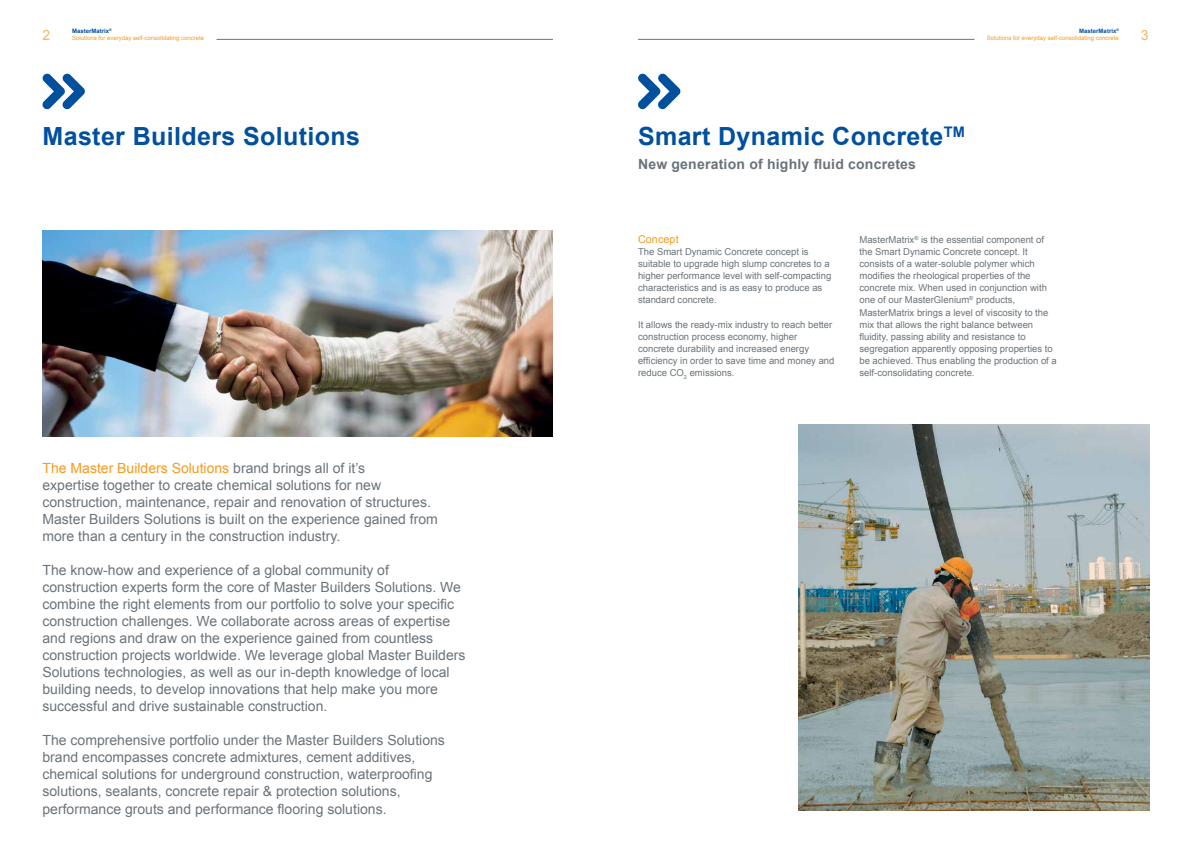
<style>
.page{position:relative;width:1191px;height:842px;background:#fff}
.page>*{position:absolute;margin:0;border:0;box-sizing:border-box;transform-origin:0 0}
.t1{font:700 25px "Arial";letter-spacing:.015em;color:#00509e}
.t2{font:14px/17px "Arial";color:#6a747b}
.t3{font:700 14px "Arial";letter-spacing:.015em;color:#6a747b}
.t4{font:14px "Arial";color:#fcb562}
.t5{font:10.8px "Arial";letter-spacing:.01em;color:#f8991d}
.t6{font:9.5px/12.1px "Arial";color:#6a747b}
.t7{font:6px/7.1px "Arial";color:#f8991d;text-align:right}
.s1{font-weight:700;color:#00509e}
.s2{color:#f8991d}
</style>
<div class="page">
<img style="left:798px;top:425px;width:351px;height:386px">
<img style="left:43px;top:231px;width:510px;height:206px">
<hr style="left:216px;top:39px;width:337px;height:1px;background:#6a747b">
<hr style="left:638px;top:39px;width:336px;height:1px;background:#6a747b">
<svg style="left:638px;top:74px;width:42px;height:35px"></svg>
<svg style="left:42px;top:74px;width:43px;height:35px"></svg>
<p class="t7" style="left:72px;top:27px;width:134px;text-align:left"><span class="s1">MasterMatrix</span><sup>®<br></sup>Solutions for everyday self-consolidating concrete</p>
<p class="t7" style="left:986px;top:27px;width:134px"><span class="s1">MasterMatrix</span><sup>®<br></sup>Solutions for everyday self-consolidating concrete</p>
<p class="t4" style="left:43px;top:26px;width:9px">2</p>
<p class="t4" style="left:1140px;top:26px;width:9px">3</p>
<h1 class="t1" style="left:43px;top:120px;width:319px">Master Builders Solutions</h1>
<p class="t2" style="left:43px;top:460px;width:397px"><span class="s2">The Master Builders Solutions</span> brand brings all of it’s<br>expertise together to create chemical solutions for new construction, maintenance, repair and renovation of structures.<br>Master Builders Solutions is built on the experience gained from more than a century in the construction industry.</p>
<p class="t2" style="left:43px;top:562px;width:424px">The know-how and experience of a global community of construction experts form the core of Master Builders Solutions. We combine the right elements from our portfolio to solve your specific construction challenges. We collaborate across areas of expertise and regions and draw on the experience gained from countless construction projects worldwide. We leverage global Master Builders Solutions technologies, as well as our in-depth knowledge of local building needs, to develop innovations that help make you more successful and drive sustainable construction.</p>
<p class="t2" style="left:43px;top:732px;width:404px">The comprehensive portfolio under the Master Builders Solutions brand encompasses concrete admixtures, cement additives, chemical solutions for underground construction, waterproofing solutions, sealants, concrete repair &amp; protection solutions, performance grouts and performance flooring solutions.</p>
<h1 class="t1" style="left:638px;top:120px;width:328px">Smart Dynamic Concrete<sup>TM</sup></h1>
<p class="t3" style="left:638px;top:155px;width:279px">New generation of highly fluid concretes</p>
<p class="t5" style="left:638px;top:232px;width:42px">Concept</p>
<p class="t6" style="left:638px;top:246px;width:195px">The Smart Dynamic Concrete concept is suitable to upgrade high slump concretes to a higher performance level with self-compacting characteristics and is as easy to produce as standard concrete.</p>
<p class="t6" style="left:638px;top:318px;width:198px">It allows the ready-mix industry to reach better construction process economy, higher concrete durability and increased energy efficiency in order to save time and money and reduce CO<sub>2</sub> emissions.</p>
<p class="t6" style="left:859px;top:233px;width:199px">MasterMatrix<sup>®</sup> is the essential component of the Smart Dynamic Concrete concept. It consists of a water-soluble polymer which modifies the rheological properties of the concrete mix. When used in conjunction with one of our MasterGlenium<sup>®</sup> products, MasterMatrix brings a level of viscosity to the mix that allows the right balance between fluidity, passing ability and resistance to segregation apparently opposing properties to be achieved. Thus enabling the production of a self-consolidating concrete.</p>
</div>
